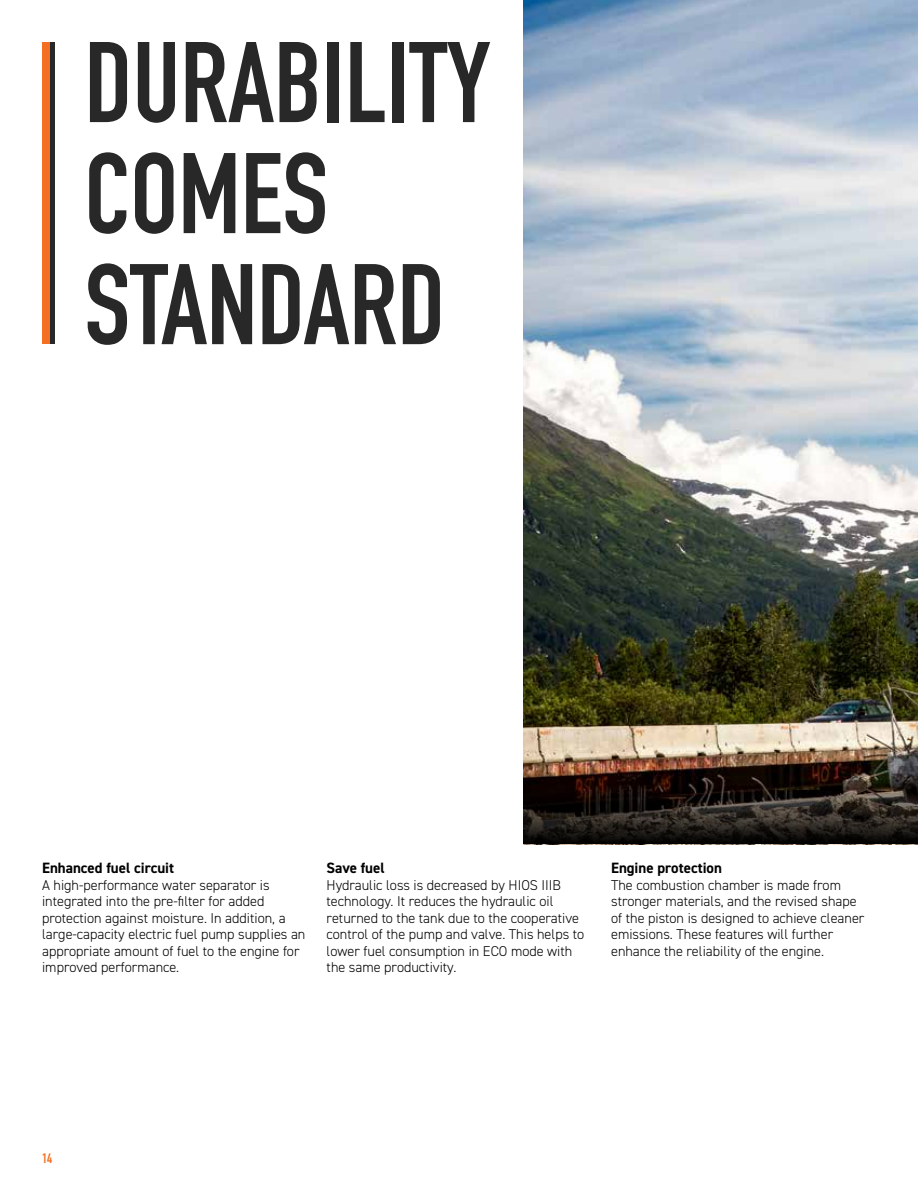
<style>
.page{position:relative;width:918px;height:1188px;background:#fff}
.page>*{position:absolute;margin:0;border:0;box-sizing:border-box;transform-origin:0 0}
.t1{font:700 112.5px/111px "DIN Condensed";color:#292829}
.t2{font:700 15px "DIN2014";color:#000}
.t3{font:300 14.25px/16.5px "DIN2014";color:#000}
.t4{font:700 13.5px "DIN Condensed";color:#f36f21}
</style>
<div class="page">
<img style="left:524px;top:0;width:394px;height:769px">
<svg style="left:524px;top:769px;width:394px;height:75px"></svg>
<div style="left:42px;top:42px;width:9px;height:302px;background:#f36f21"></div>
<hr style="left:51px;top:42px;width:4px;height:302px;background:#292829">
<h1 class="t1" style="left:85px;top:28px;width:408px">DURABILITY<br>COMES<br>STANDARD</h1>
<p class="t2" style="left:42px;top:860px;width:134px">Enhanced fuel circuit</p>
<p class="t3" style="left:42px;top:877px;width:265px">A high-performance water separator is integrated into the pre-filter for added protection against moisture. In addition, a large-capacity electric fuel pump supplies an appropriate amount of fuel to the engine for improved performance.</p>
<p class="t2" style="left:327px;top:860px;width:60px">Save fuel</p>
<p class="t3" style="left:327px;top:877px;width:259px">Hydraulic loss is decreased by HIOS IIIB technology. It reduces the hydraulic oil returned to the tank due to the cooperative control of the pump and valve. This helps to lower fuel consumption in ECO mode with the same productivity.</p>
<p class="t2" style="left:611px;top:860px;width:112px">Engine protection</p>
<p class="t3" style="left:611px;top:877px;width:255px">The combustion chamber is made from stronger materials, and the revised shape of the piston is designed to achieve cleaner emissions. These features will further enhance the reliability of the engine.</p>
<p class="t4" style="left:42px;top:1150px;width:12px">14</p>
</div>
